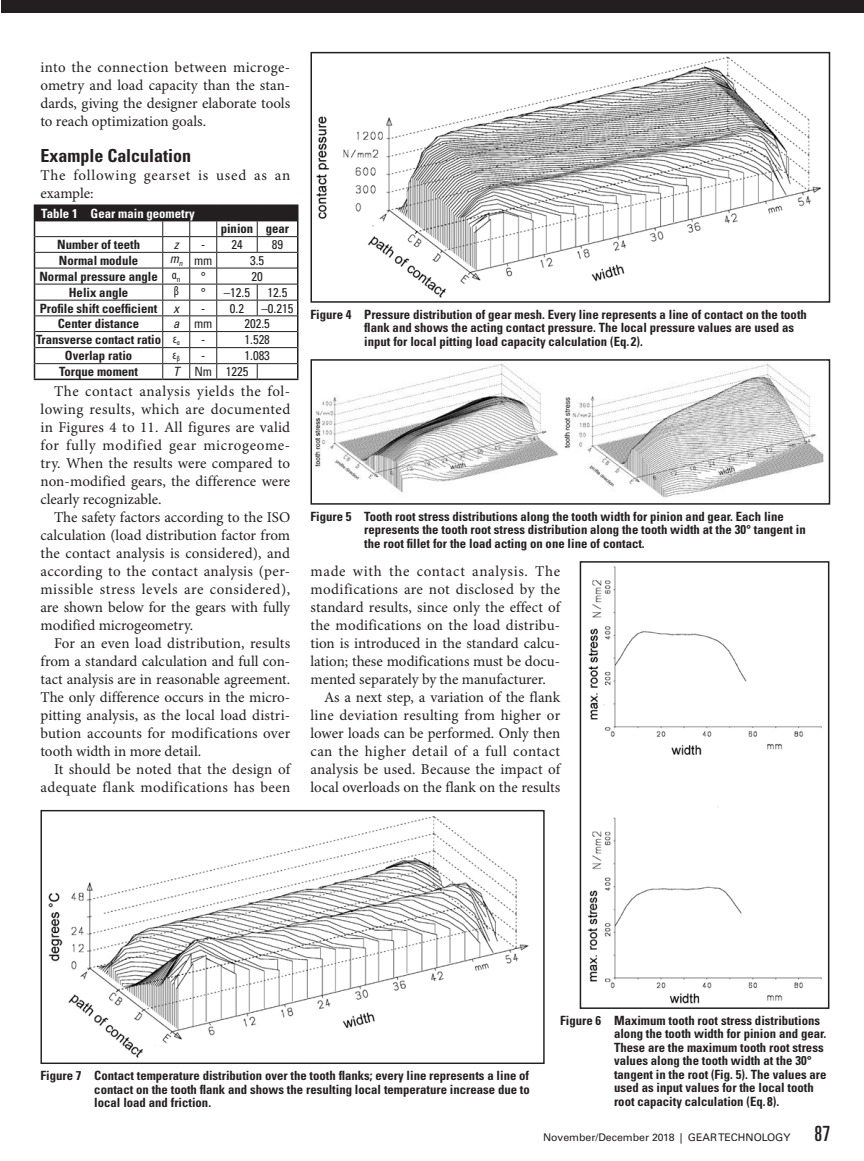
<style>
.page{position:relative;width:864px;height:1161px;background:#fff}
.page>*{position:absolute;margin:0;border:0;box-sizing:border-box;transform-origin:0 0}
.t1{font:700 condensed 18px "Univers LT Std";color:#231f20}
.t2{font:15px/18px "Minion Pro";letter-spacing:.005em;color:#231f20;text-align:justify}
.t3{font:15px/18px "Minion Pro";letter-spacing:.05em;color:#231f20}
.t4{font:15px "Minion Pro";letter-spacing:.025em;color:#231f20}
.t5{font:15px "Minion Pro";letter-spacing:.035em;color:#231f20}
.t6{font:15px "Minion Pro";letter-spacing:.045em;color:#231f20}
.t7{font:700 condensed 12.75px/13.5px "Univers LT Std";color:#231f20}
.t8{font:condensed 12.75px "Univers LT Std";color:#231f20}
.t9{font:700 condensed 12.75px "Univers LT Std";color:#fff}
.t10{font:condensed 12.75px "Myriad Pro";color:#231f20}
.t11{font:italic condensed 12.75px "Univers LT Std";color:#231f20}
.t12{font:10.5px "Univers LT Std";color:#231f20}
.s1{font-style:italic}
.s2{font-style:italic;font-size:7.65px}
.s3{font-family:"Myriad Pro";font-weight:400}
.s4{font-weight:400;font-size:7.65px}
.s5{font-family:"Myriad Pro";font-weight:400;font-size:7.65px}
.s6{font-stretch:ultra-condensed;font-size:21px}
</style>
<div class="page">
<div style="left:34px;top:205px;width:264px;height:16px;background:#231f20"></div>
<hr style="left:34px;top:379px;width:129px;height:1px;background:#231f20">
<hr style="left:217px;top:379px;width:40px;height:1px;background:#231f20">
<hr style="left:257px;top:379px;width:41px;height:1px;background:#231f20">
<hr style="left:34px;top:204px;width:129px;height:2px;background:#231f20">
<svg style="left:34px;top:221px;width:1px;height:158px"></svg>
<hr style="left:163px;top:204px;width:27px;height:2px;background:#231f20">
<hr style="left:190px;top:204px;width:27px;height:2px;background:#231f20">
<hr style="left:217px;top:204px;width:40px;height:2px;background:#231f20">
<hr style="left:257px;top:204px;width:41px;height:2px;background:#231f20">
<svg style="left:297px;top:221px;width:1px;height:158px"></svg>
<hr style="left:35px;top:221px;width:128px;height:1px;background:#231f20">
<hr style="left:217px;top:221px;width:40px;height:1px;background:#231f20">
<hr style="left:257px;top:221px;width:40px;height:1px;background:#231f20">
<hr style="left:35px;top:236px;width:128px;height:1px;background:#231f20">
<hr style="left:217px;top:236px;width:40px;height:1px;background:#231f20">
<hr style="left:257px;top:236px;width:40px;height:1px;background:#231f20">
<svg style="left:257px;top:221px;width:1px;height:31px"></svg>
<hr style="left:35px;top:252px;width:128px;height:1px;background:#231f20">
<hr style="left:217px;top:252px;width:40px;height:1px;background:#231f20">
<hr style="left:257px;top:252px;width:40px;height:1px;background:#231f20">
<hr style="left:35px;top:268px;width:128px;height:1px;background:#231f20">
<hr style="left:217px;top:268px;width:40px;height:1px;background:#231f20">
<hr style="left:257px;top:268px;width:40px;height:1px;background:#231f20">
<hr style="left:35px;top:284px;width:128px;height:1px;background:#231f20">
<hr style="left:217px;top:284px;width:40px;height:1px;background:#231f20">
<hr style="left:257px;top:284px;width:40px;height:1px;background:#231f20">
<hr style="left:35px;top:300px;width:128px;height:1px;background:#231f20">
<hr style="left:217px;top:300px;width:40px;height:1px;background:#231f20">
<hr style="left:257px;top:300px;width:40px;height:1px;background:#231f20">
<svg style="left:257px;top:284px;width:1px;height:31px"></svg>
<hr style="left:35px;top:315px;width:128px;height:1px;background:#231f20">
<hr style="left:217px;top:315px;width:40px;height:1px;background:#231f20">
<hr style="left:257px;top:315px;width:40px;height:1px;background:#231f20">
<hr style="left:35px;top:331px;width:128px;height:1px;background:#231f20">
<hr style="left:217px;top:331px;width:40px;height:1px;background:#231f20">
<hr style="left:257px;top:331px;width:40px;height:1px;background:#231f20">
<hr style="left:35px;top:347px;width:128px;height:1px;background:#231f20">
<hr style="left:217px;top:347px;width:40px;height:1px;background:#231f20">
<hr style="left:257px;top:347px;width:40px;height:1px;background:#231f20">
<hr style="left:35px;top:363px;width:128px;height:1px;background:#231f20">
<hr style="left:217px;top:363px;width:40px;height:1px;background:#231f20">
<svg style="left:162px;top:221px;width:55px;height:159px"></svg>
<hr style="left:257px;top:363px;width:40px;height:1px;background:#231f20">
<svg style="left:257px;top:364px;width:1px;height:15px"></svg>
<img style="left:316px;top:56px;width:505px;height:242px">
<div style="left:310px;top:52px;width:520px;height:251px;border:2px solid #231f20"></div>
<img style="left:314px;top:364px;width:510px;height:133px">
<div style="left:310px;top:359px;width:520px;height:146px;border:2px solid #231f20"></div>
<img style="left:587px;top:566px;width:235px;height:438px">
<div style="left:580px;top:561px;width:249px;height:448px;border:2px solid #231f20"></div>
<img style="left:40px;top:810px;width:489px;height:254px">
<div style="left:41px;top:810px;width:504px;height:254px;border:1px solid #231f20"></div>
<div style="left:1px;top:0;width:863px;height:14px;background:#231f20"></div>
<p class="t2" style="left:40px;top:59px;width:251px">into the connection between microge&shy;ometry and load capacity than the stan&shy;dards, giving the designer elaborate tools to reach optimization goals.</p>
<p class="t1" style="left:40px;top:145px;width:152px">Example Calculation</p>
<p class="t3" style="left:40px;top:167px;width:251px">The following gearset is used as an example:</p>
<p class="t9" style="left:41px;top:205px;width:155px">Table 1 Gear main geometry</p>
<p class="t7" style="left:221px;top:222px;width:70px">pinion gear</p>
<p class="t7" style="left:57px;top:238px;width:84px">Number of teeth</p>
<p class="t11" style="left:174px;top:236px;width:6px">z</p>
<p class="t8" style="left:201px;top:236px;width:43px">- 24</p>
<p class="t8" style="left:272px;top:236px;width:13px">89</p>
<p class="t7" style="left:59px;top:253px;width:81px">Normal module</p>
<p class="t8" style="left:170px;top:252px;width:44px"><span class="s1">m</span><span class="s2">n</span> mm</p>
<p class="t8" style="left:250px;top:252px;width:16px">3.5</p>
<p class="t7" style="left:39px;top:269px;width:143px">Normal pressure angle <span class="s3">α</span><span class="s4">n</span></p>
<p class="t8" style="left:201px;top:268px;width:7px">°</p>
<p class="t8" style="left:252px;top:268px;width:13px">20</p>
<p class="t7" style="left:69px;top:285px;width:61px">Helix angle</p>
<p class="t10" style="left:174px;top:283px;width:7px">β</p>
<p class="t8" style="left:201px;top:284px;width:7px">°</p>
<p class="t8" style="left:224px;top:284px;width:28px">–12.5</p>
<p class="t8" style="left:268px;top:284px;width:21px">12.5</p>
<p class="t7" style="left:40px;top:301px;width:119px">Profile shift coefficient</p>
<p class="t11" style="left:173px;top:300px;width:7px">x</p>
<p class="t8" style="left:201px;top:300px;width:44px">- 0.2</p>
<p class="t8" style="left:262px;top:300px;width:33px">–0.215</p>
<p class="t7" style="left:58px;top:317px;width:83px">Center distance</p>
<p class="t8" style="left:173px;top:316px;width:41px"><span class="s1">a</span> mm</p>
<p class="t8" style="left:245px;top:316px;width:27px">202.5</p>
<p class="t7" style="left:36px;top:333px;width:145px">Transverse contact ratio <span class="s3">ε</span><span class="s5">α</span></p>
<p class="t8" style="left:201px;top:332px;width:6px">-</p>
<p class="t8" style="left:245px;top:332px;width:27px">1.528</p>
<p class="t7" style="left:65px;top:349px;width:69px">Overlap ratio</p>
<p class="t10" style="left:173px;top:347px;width:9px">ε<sub>β</sub></p>
<p class="t8" style="left:201px;top:348px;width:6px">-</p>
<p class="t8" style="left:245px;top:348px;width:27px">1.083</p>
<p class="t7" style="left:59px;top:365px;width:81px">Torque moment</p>
<p class="t8" style="left:173px;top:364px;width:77px"><span class="s1">T</span> Nm 1225</p>
<p class="t2" style="left:40px;top:383px;width:251px;text-indent:14px">The contact analysis yields the fol&shy;lowing results, which are documented in Figures 4 to 11. All figures are valid for fully modified gear microgeome&shy;try. When the results were compared to non-modified gears, the difference were clearly recognizable.</p>
<p class="t2" style="left:41px;top:509px;width:251px;text-indent:14px">The safety factors according to the ISO calculation (load distribution factor from the contact analysis is considered), and according to the contact analysis (per&shy;missible stress levels are considered), are shown below for the gears with fully modified microgeometry.</p>
<p class="t2" style="left:41px;top:635px;width:251px;text-indent:14px">For an even load distribution, results from a standard calculation and full con&shy;tact analysis are in reasonable agreement.<br>The only difference occurs in the micro&shy;pitting analysis, as the local load distri&shy;bution accounts for modifications over tooth width in more detail.</p>
<p class="t2" style="left:41px;top:761px;width:251px;text-align:right">It should be noted that the design of adequate flank modifications has been</p>
<p class="t7" style="left:364px;top:307px;width:444px;text-indent:-54px">Figure 4 Pressure distribution of gear mesh. Every line represents a line of contact on the tooth flank and shows the acting contact pressure. The local pressure values are used as input for local pitting load capacity calculation (Eq. 2).</p>
<p class="t7" style="left:364px;top:509px;width:443px;text-indent:-54px">Figure 5 Tooth root stress distributions along the tooth width for pinion and gear. Each line represents the tooth root stress distribution along the tooth width at the 30° tangent in the root fillet for the load acting on one line of contact.</p>
<p class="t6" style="left:310px;top:562px;width:251px">made with the contact analysis. The</p>
<p class="t4" style="left:310px;top:580px;width:251px">modifications are not disclosed by the</p>
<p class="t2" style="left:310px;top:599px;width:251px">standard results, since only the effect of</p>
<p class="t2" style="left:310px;top:617px;width:251px">the modifications on the load distribu-</p>
<p class="t2" style="left:310px;top:635px;width:251px">tion is introduced in the standard calcu-</p>
<p class="t2" style="left:310px;top:653px;width:251px">lation; these modifications must be docu-</p>
<p class="t2" style="left:310px;top:671px;width:237px">mented separately by the manufacturer.</p>
<p class="t2" style="left:324px;top:689px;width:238px">As a next step, a variation of the flank</p>
<p class="t2" style="left:310px;top:707px;width:251px">line deviation resulting from higher or</p>
<p class="t2" style="left:310px;top:725px;width:251px">lower loads can be performed. Only then</p>
<p class="t5" style="left:310px;top:742px;width:251px">can the higher detail of a full contact</p>
<p class="t2" style="left:310px;top:761px;width:251px">analysis be used. Because the impact of</p>
<p class="t2" style="left:310px;top:779px;width:251px">local overloads on the flank on the results</p>
<p class="t7" style="left:94px;top:1069px;width:437px;text-align:justify;text-indent:-54px">Figure 7 Contact temperature distribution over the tooth flanks; every line represents a line of contact on the tooth flank and shows the resulting local temperature increase due to local load and friction.</p>
<p class="t7" style="left:614px;top:1014px;width:214px;text-indent:-54px">Figure 6 Maximum tooth root stress distributions along the tooth width for pinion and gear.<br>These are the maximum tooth root stress values along the tooth width at the 30° tangent in the root (Fig. 5). The values are used as input values for the local tooth root capacity calculation (Eq. 8).</p>
<p class="t12" style="left:543px;top:1131px;width:289px">November/December 2018 | GEAR TECHNOLOGY <span class="s6">87</span></p>
</div>
